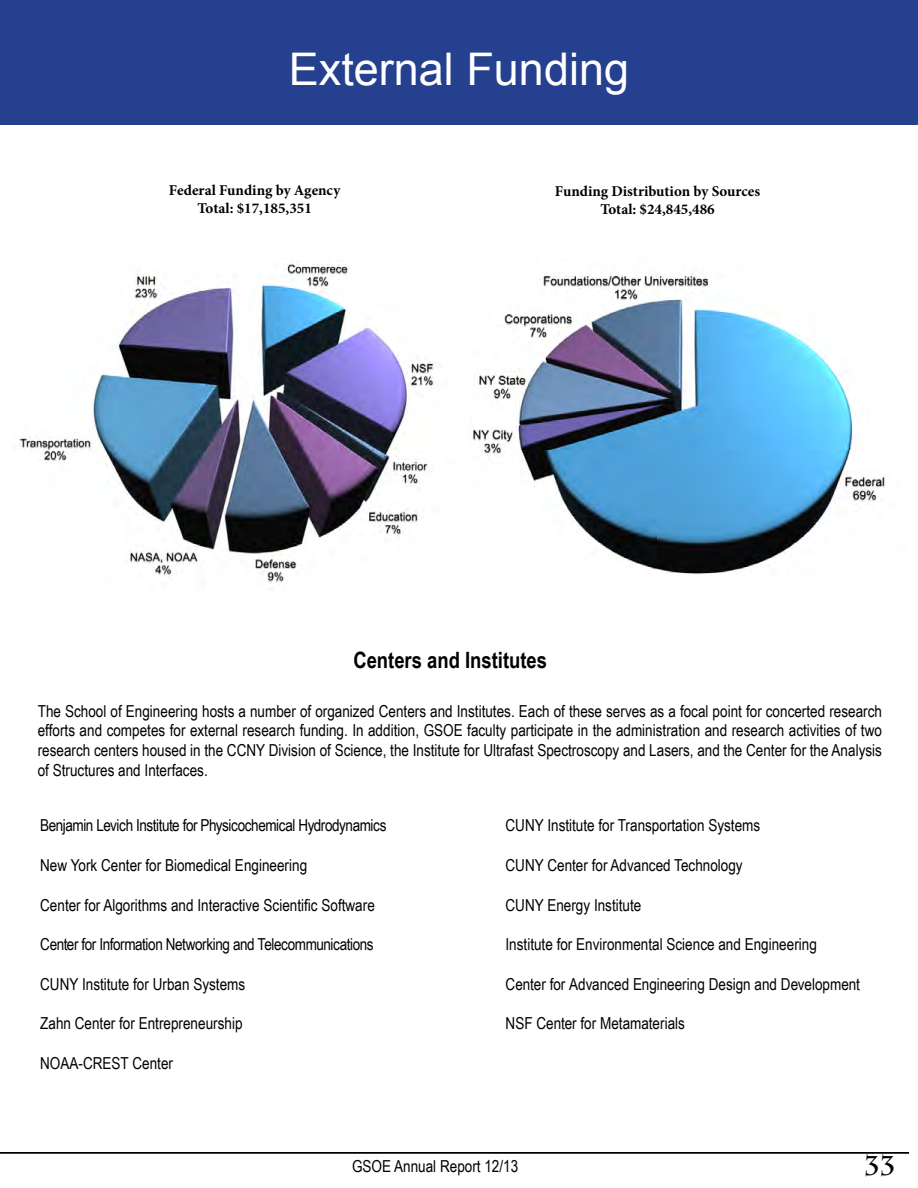
<style>
.page{position:relative;width:918px;height:1188px;background:#fff}
.page>*{position:absolute;margin:0;border:0;box-sizing:border-box;transform-origin:0 0}
.t1{font:45px "Arial";color:#fff}
.t2{font:700 27px "Charlemagne Std";color:#000}
.t3{font:700 22.5px "Arial Narrow";color:#000}
.t4{font:16.5px/19.8px "Arial Narrow";color:#000;text-align:justify}
.t5{font:16.5px "Arial Narrow";letter-spacing:-.025em;color:#000}
.t6{font:700 15px/18px "Minion Pro";color:#000;text-align:center}
</style>
<div class="page">
<hr style="left:0;top:1152px;width:909px;height:2px;background:#000">
<div style="left:0;top:0;width:918px;height:124px;background:#25408f"></div>
<img style="left:19px;top:263px;width:415px;height:319px">
<img style="left:473px;top:273px;width:413px;height:301px">
<p class="t1" style="left:289px;top:40px;width:342px">External Funding</p>
<p class="t6" style="left:169px;top:181px;width:173px">Federal Funding by Agency<br>Total: $17,185,351</p>
<p class="t6" style="left:555px;top:182px;width:207px">Funding Distribution by Sources<br>Total: $24,845,486</p>
<p class="t3" style="left:353px;top:643px;width:195px">Centers and Institutes</p>
<p class="t4" style="left:38px;top:700px;width:846px">The School of Engineering hosts a number of organized Centers and Institutes. Each of these serves as a focal point for concerted research efforts and competes for external research funding. In addition, GSOE faculty participate in the administration and research activities of two research centers housed in the CCNY Division of Science, the Institute for Ultrafast Spectroscopy and Lasers, and the Center for the Analysis of Structures and Interfaces.</p>
<p class="t5" style="left:40px;top:813px;width:348px">Benjamin Levich Institute for Physicochemical Hydrodynamics</p>
<p class="t4" style="left:40px;top:855px;width:268px">New York Center for Biomedical Engineering</p>
<p class="t4" style="left:40px;top:894px;width:336px">Center for Algorithms and Interactive Scientific Software</p>
<p class="t5" style="left:40px;top:932px;width:335px">Center for Information Networking and Telecommunications</p>
<p class="t4" style="left:40px;top:973px;width:207px">CUNY Institute for Urban Systems</p>
<p class="t4" style="left:40px;top:1013px;width:204px">Zahn Center for Entrepreneurship</p>
<p class="t4" style="left:40px;top:1053px;width:134px">NOAA-CREST Center</p>
<p class="t4" style="left:506px;top:815px;width:256px">CUNY Institute for Transportation Systems</p>
<p class="t4" style="left:506px;top:855px;width:239px">CUNY Center for Advanced Technology</p>
<p class="t4" style="left:506px;top:894px;width:137px">CUNY Energy Institute</p>
<p class="t4" style="left:506px;top:934px;width:313px">Institute for Environmental Science and Engineering</p>
<p class="t4" style="left:506px;top:973px;width:356px">Center for Advanced Engineering Design and Development</p>
<p class="t4" style="left:506px;top:1013px;width:181px">NSF Center for Metamaterials</p>
<p class="t4" style="left:352px;top:1156px;width:168px">GSOE Annual Report 12/13</p>
<p class="t2" style="left:864px;top:1150px;width:33px">33</p>
</div>
